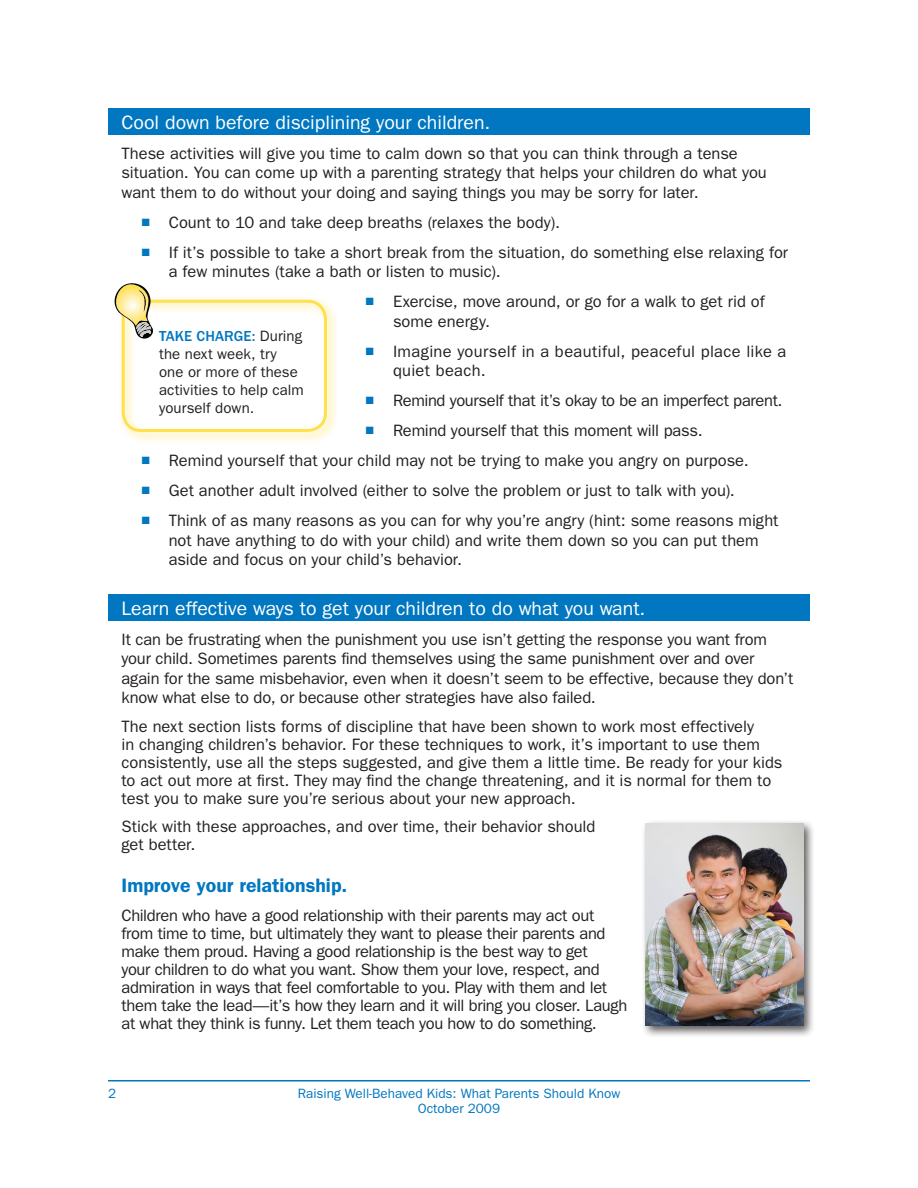
<style>
.page{position:relative;width:918px;height:1188px;background:#fff}
.page>*{position:absolute;margin:0;border:0;box-sizing:border-box;transform-origin:0 0}
.t1{font:19.5px "ITC Franklin Gothic Std";color:#fff}
.t2{font:600 19.5px "ITC Franklin Gothic Std";color:#0077c0}
.t3{font:16.5px/18px "ITC Franklin Gothic Std";letter-spacing:-.005em;color:#231f20}
.t4{font:16.5px/19.5px "ITC Franklin Gothic Std";letter-spacing:.02em;color:#231f20}
.t5{font:15px/18px "ITC Franklin Gothic Std";letter-spacing:.005em;color:#231f20}
.t6{font:13.5px/15.8px "ITC Franklin Gothic Std";color:#0077c0;text-align:center}
.s1{color:#0077c0}
.s2{font-weight:500;color:#0077c0}
</style>
<div class="page">
<div style="left:108px;top:594px;width:702px;height:27px;background:#0077c0"></div>
<div style="left:108px;top:108px;width:702px;height:27px;background:#0077c0"></div>
<div style="left:641px;top:819px;width:175px;height:219px;background:#231f20;opacity:.75"></div>
<img style="left:646px;top:824px;width:158px;height:202px">
<div style="left:117px;top:295px;width:222px;height:149px;background:#ffe04e;opacity:.75"></div>
<div style="left:122px;top:300px;width:205px;height:132px;border:3px solid #ffe04e;border-radius:18px"></div>
<svg style="left:114px;top:283px;width:41px;height:57px"></svg>
<hr style="left:108px;top:1080px;width:702px;height:2px;background:#0077c0">
<p class="t1" style="left:122px;top:111px;width:370px">Cool down before disciplining your children.</p>
<p class="t3" style="left:122px;top:144px;width:647px;line-height:19.5px">These activities will give you time to calm down so that you can think through a tense situation. You can come up with a parenting strategy that helps your children do what you want them to do without your doing and saying things you may be sorry for later.</p>
<p class="t3" style="left:142px;top:213px;width:420px"><span class="s1">■</span> Count to 10 and take deep breaths (relaxes the body).</p>
<p class="t3" style="left:169px;top:243px;width:621px;line-height:19.5px;text-indent:-27px"><span class="s1">■</span> If it’s possible to take a short break from the situation, do something else relaxing for a few minutes (take a bath or listen to music).</p>
<p class="t3" style="left:393px;top:292px;width:373px;line-height:19.5px;text-indent:-27px"><span class="s1">■</span> Exercise, move around, or go for a walk to get rid of some energy.</p>
<p class="t4" style="left:393px;top:342px;width:395px;text-indent:-27px"><span class="s1">■</span> Imagine yourself in a beautiful, peaceful place like a quiet beach.</p>
<p class="t3" style="left:366px;top:392px;width:418px"><span class="s1">■</span> Remind yourself that it’s okay to be an imperfect parent.</p>
<p class="t3" style="left:366px;top:422px;width:338px"><span class="s1">■</span> Remind yourself that this moment will pass.</p>
<p class="t3" style="left:142px;top:452px;width:609px"><span class="s1">■</span> Remind yourself that your child may not be trying to make you angry on purpose.</p>
<p class="t3" style="left:142px;top:482px;width:595px"><span class="s1">■</span> Get another adult involved (either to solve the problem or just to talk with you).</p>
<p class="t3" style="left:169px;top:511px;width:611px;line-height:19.5px;text-indent:-27px"><span class="s1">■</span> Think of as many reasons as you can for why you’re angry (hint: some reasons might not have anything to do with your child) and write them down so you can put them aside and focus on your child’s behavior.</p>
<p class="t1" style="left:122px;top:597px;width:525px">Learn effective ways to get your children to do what you want.</p>
<p class="t3" style="left:122px;top:630px;width:674px;line-height:19.5px">It can be frustrating when the punishment you use isn’t getting the response you want from your child. Sometimes parents find themselves using the same punishment over and over again for the same misbehavior, even when it doesn’t seem to be effective, because they don’t know what else to do, or because other strategies have also failed.</p>
<p class="t3" style="left:122px;top:717px;width:663px">The next section lists forms of discipline that have been shown to work most effectively<br>in changing children’s behavior. For these techniques to work, it’s important to use them consistently, use all the steps suggested, and give them a little time. Be ready for your kids to act out more at first. They may find the change threatening, and it is normal for them to test you to make sure you’re serious about your new approach.</p>
<p class="t3" style="left:122px;top:818px;width:475px">Stick with these approaches, and over time, their behavior should get better.</p>
<p class="t2" style="left:122px;top:874px;width:227px">Improve your relationship.</p>
<p class="t3" style="left:122px;top:906px;width:507px">Children who have a good relationship with their parents may act out from time to time, but ultimately they want to please their parents and make them proud. Having a good relationship is the best way to get<br>your children to do what you want. Show them your love, respect, and admiration in ways that feel comfortable to you. Play with them and let them take the lead—it’s how they learn and it will bring you closer. Laugh at what they think is funny. Let them teach you how to do something.</p>
<p class="t5" style="left:159px;top:327px;width:146px"><span class="s2">TAKE CHARGE:</span> During the next week, try one or more of these activities to help calm yourself down.</p>
<p class="t6" style="left:108px;top:1085px;width:10px">2</p>
<p class="t6" style="left:298px;top:1085px;width:324px">Raising Well-Behaved Kids: What Parents Should Know<br>October 2009</p>
</div>
